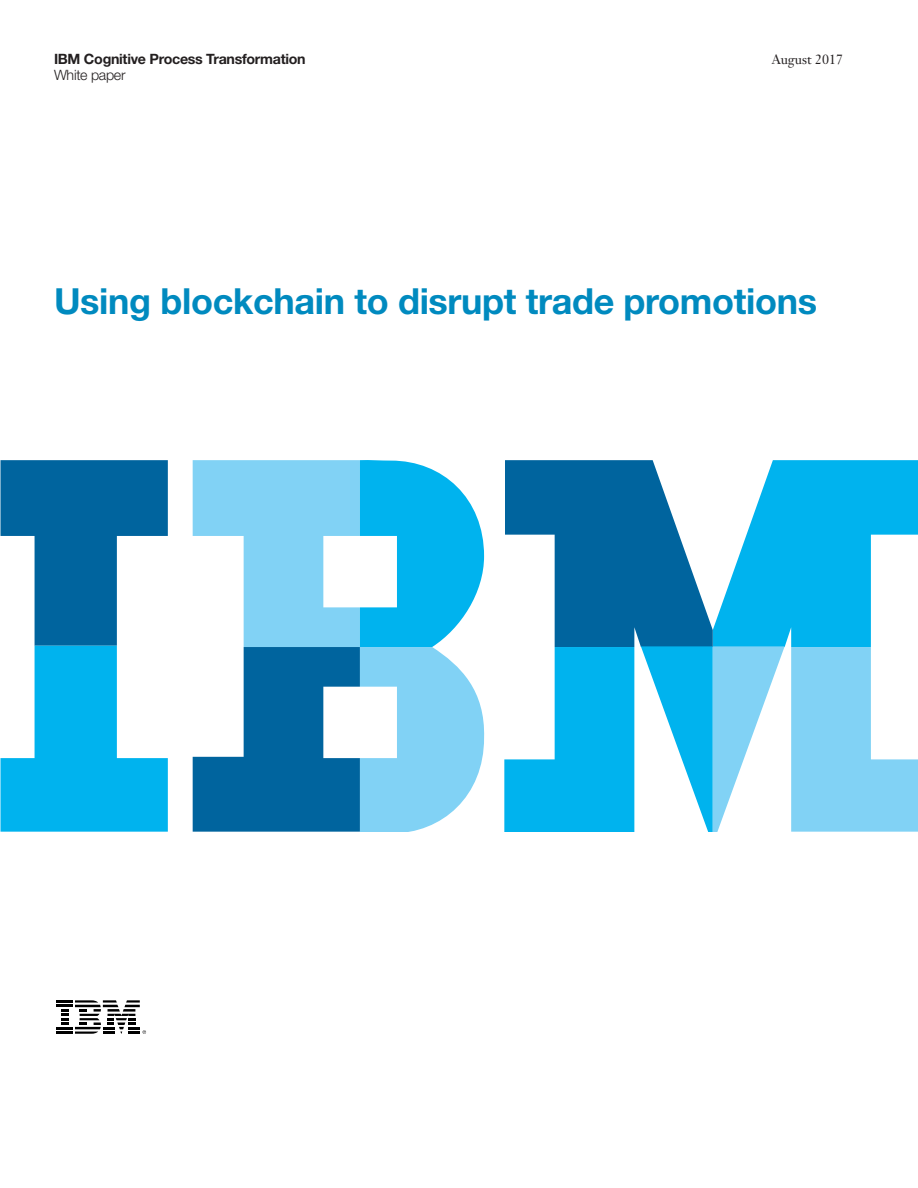
<style>
.page{position:relative;width:918px;height:1188px;background:#fff}
.page>*{position:absolute;margin:0;border:0;box-sizing:border-box;transform-origin:0 0}
._1A_title__color{font:700 36px "Helvetica Neue LT Std";letter-spacing:-.01em;color:#008abf}
.t1{font:700 14.25px "Helvetica Neue LT Std";letter-spacing:-.02em;color:#231f20}
.t2{font:300 14.25px "Helvetica Neue LT Std";letter-spacing:-.02em;color:#231f20}
.t3{font:13.5px "Janson Text LT Std";color:#231f20}
</style>
<div class="page">
<svg style="left:0;top:460px;width:168px;height:372px"></svg>
<svg style="left:193px;top:460px;width:292px;height:372px"></svg>
<svg style="left:504px;top:460px;width:414px;height:372px"></svg>
<svg style="left:56px;top:1000px;width:90px;height:34px"></svg>
<p class="t1" style="left:54px;top:50px;width:253px">IBM Cognitive Process Transformation</p>
<p class="t3" style="left:772px;top:51px;width:73px">August 2017</p>
<p class="t2" style="left:54px;top:66px;width:73px">White paper</p>
<p class="_1A_title__color" style="left:54px;top:278px;width:765px">Using blockchain to disrupt trade promotions</p>
</div>
